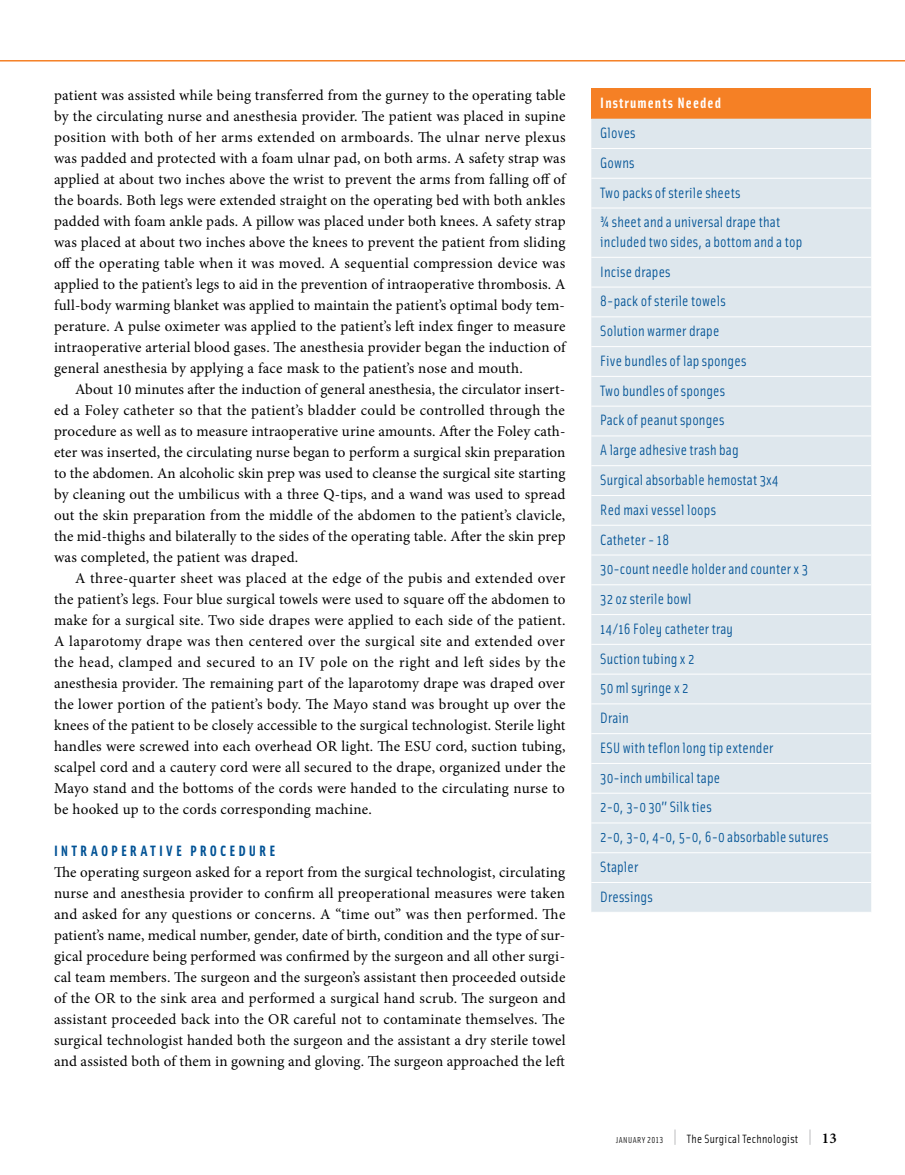
<style>
.page{position:relative;width:905px;height:1175px;background:#fff}
.page>*{position:absolute;margin:0;border:0;box-sizing:border-box;transform-origin:0 0}
.t1{font:15px/21px "Minion Pro";letter-spacing:.015em;color:#000;text-align:justify}
.t2{font:15px/29.7px "Solex";letter-spacing:.01em;color:#005295}
.t3{font:15px "Solex Bold Lining";color:#005295}
.t4{font:15px "Solex Bold Lining";letter-spacing:.075em;color:#fff}
.t5{font:12px "Solex";letter-spacing:.025em;color:#000}
.s1{font-family:"Solex Regular Lining";font-size:8.7px}
.s2{font-family:"Solex Regular Lining";font-size:19.5px;color:#939598}
.s3{font-family:"Minion Pro";font-weight:600;font-size:15px}
</style>
<div class="page">
<hr style="left:0;top:60px;width:904px;height:2px;background:#f58025">
<div style="left:591px;top:88px;width:280px;height:31px;background:#f58025"></div>
<div style="left:591px;top:119px;width:280px;height:793px;background:#dee7ed"></div>
<hr style="left:591px;top:148px;width:280px;height:1px;background:#fff">
<hr style="left:591px;top:287px;width:280px;height:1px;background:#fff">
<hr style="left:591px;top:316px;width:280px;height:1px;background:#fff">
<hr style="left:591px;top:346px;width:280px;height:1px;background:#fff">
<hr style="left:591px;top:376px;width:280px;height:1px;background:#fff">
<hr style="left:591px;top:406px;width:280px;height:1px;background:#fff">
<hr style="left:591px;top:435px;width:280px;height:1px;background:#fff">
<hr style="left:591px;top:465px;width:280px;height:1px;background:#fff">
<hr style="left:591px;top:495px;width:280px;height:1px;background:#fff">
<hr style="left:591px;top:525px;width:280px;height:1px;background:#fff">
<hr style="left:591px;top:554px;width:280px;height:1px;background:#fff">
<hr style="left:591px;top:584px;width:280px;height:1px;background:#fff">
<hr style="left:591px;top:614px;width:280px;height:1px;background:#fff">
<hr style="left:591px;top:644px;width:280px;height:1px;background:#fff">
<hr style="left:591px;top:673px;width:280px;height:1px;background:#fff">
<hr style="left:591px;top:178px;width:280px;height:1px;background:#fff">
<hr style="left:591px;top:208px;width:280px;height:1px;background:#fff">
<hr style="left:591px;top:257px;width:280px;height:1px;background:#fff">
<hr style="left:591px;top:703px;width:280px;height:1px;background:#fff">
<hr style="left:591px;top:733px;width:280px;height:1px;background:#fff">
<hr style="left:591px;top:763px;width:280px;height:1px;background:#fff">
<hr style="left:591px;top:792px;width:280px;height:1px;background:#fff">
<hr style="left:591px;top:822px;width:280px;height:1px;background:#fff">
<hr style="left:591px;top:852px;width:280px;height:1px;background:#fff">
<hr style="left:591px;top:882px;width:280px;height:1px;background:#fff">
<p class="t1" style="left:54px;top:85px;width:514px;text-align:left">patient was assisted while being transferred from the gurney to the operating table by the circulating nurse and anesthesia provider. The patient was placed in supine position with both of her arms extended on armboards. The ulnar nerve plexus was padded and protected with a foam ulnar pad, on both arms. A safety strap was applied at about two inches above the wrist to prevent the arms from falling off of the boards. Both legs were extended straight on the operating bed with both ankles padded with foam ankle pads. A pillow was placed under both knees. A safety strap was placed at about two inches above the knees to prevent the patient from sliding off the operating table when it was moved. A sequential compression device was applied to the patient’s legs to aid in the prevention of intraoperative thrombosis. A full-body warming blanket was applied to maintain the patient’s optimal body tem&shy;perature. A pulse oximeter was applied to the patient’s left index finger to measure intraoperative arterial blood gases. The anesthesia provider began the induction of general anesthesia by applying a face mask to the patient’s nose and mouth.</p>
<p class="t1" style="left:54px;top:379px;width:513px;text-indent:21px">About 10 minutes after the induction of general anesthesia, the circulator insert&shy;ed a Foley catheter so that the patient’s bladder could be controlled through the procedure as well as to measure intraoperative urine amounts. After the Foley cath&shy;eter was inserted, the circulating nurse began to perform a surgical skin preparation to the abdomen. An alcoholic skin prep was used to cleanse the surgical site starting by cleaning out the umbilicus with a three Q-tips, and a wand was used to spread out the skin preparation from the middle of the abdomen to the patient’s clavicle, the mid-thighs and bilaterally to the sides of the operating table. After the skin prep was completed, the patient was draped.</p>
<p class="t1" style="left:54px;top:568px;width:513px;text-indent:21px">A three-quarter sheet was placed at the edge of the pubis and extended over the patient’s legs. Four blue surgical towels were used to square off the abdomen to make for a surgical site. Two side drapes were applied to each side of the patient.<br>A laparotomy drape was then centered over the surgical site and extended over the head, clamped and secured to an IV pole on the right and left sides by the anesthesia provider. The remaining part of the laparotomy drape was draped over the lower portion of the patient’s body. The Mayo stand was brought up over the knees of the patient to be closely accessible to the surgical technologist. Sterile light handles were screwed into each overhead OR light. The ESU cord, suction tubing, scalpel cord and a cautery cord were all secured to the drape, organized under the Mayo stand and the bottoms of the cords were handed to the circulating nurse to be hooked up to the cords corresponding machine.</p>
<p class="t3" style="left:54px;top:841px;width:18px">INTRAOPERATIVE</p>
<p class="t3" style="left:190px;top:841px;width:20px">PROCEDURE</p>
<p class="t1" style="left:54px;top:862px;width:513px">The operating surgeon asked for a report from the surgical technologist, circulating nurse and anesthesia provider to confirm all preoperational measures were taken and asked for any questions or concerns. A “time out” was then performed. The patient’s name, medical number, gender, date of birth, condition and the type of sur&shy;gical procedure being performed was confirmed by the surgeon and all other surgi&shy;cal team members. The surgeon and the surgeon’s assistant then proceeded outside of the OR to the sink area and performed a surgical hand scrub. The surgeon and assistant proceeded back into the OR careful not to contaminate themselves. The surgical technologist handed both the surgeon and the assistant a dry sterile towel and assisted both of them in gowning and gloving. The surgeon approached the left</p>
<p class="t4" style="left:600px;top:93px;width:122px">INSTRUMENTS NEEDED</p>
<p class="t2" style="left:600px;top:117px;width:181px">Gloves<br>Gowns<br>Two packs of sterile sheets<br>¾ sheet and a universal drape that</p>
<p class="t2" style="left:600px;top:226px;width:229px">included two sides, a bottom and a top<br>I ncise drapes<br>8-pack of sterile towels<br>Solution warmer drape<br>Five bundles of lap sponges<br>Two bundles of sponges<br>Pack of peanut sponges<br>A large adhesive trash bag<br>Surgical absorbable hemostat 3x4<br>Red maxi vessel loops<br>Catheter - 18<br>30-count needle holder and counter x 3<br>32 oz sterile bowl<br>14/16 Foley catheter tray<br>Suction tubing x 2<br>50 ml syringe x 2<br>Drain<br>ESU with teflon long tip extender<br>30-inch umbilical tape<br>2-0, 3-0 30” Silk ties<br>2-0, 3-0, 4-0, 5-0, 6-0 absorbable sutures<br>Stapler<br>Dressings</p>
<p class="t5" style="left:616px;top:1130px;width:222px"><span class="s1">JANUARY 2013</span> <span class="s2">|</span> The Surgical Technologist <span class="s2">|</span> <span class="s3">13</span></p>
</div>
